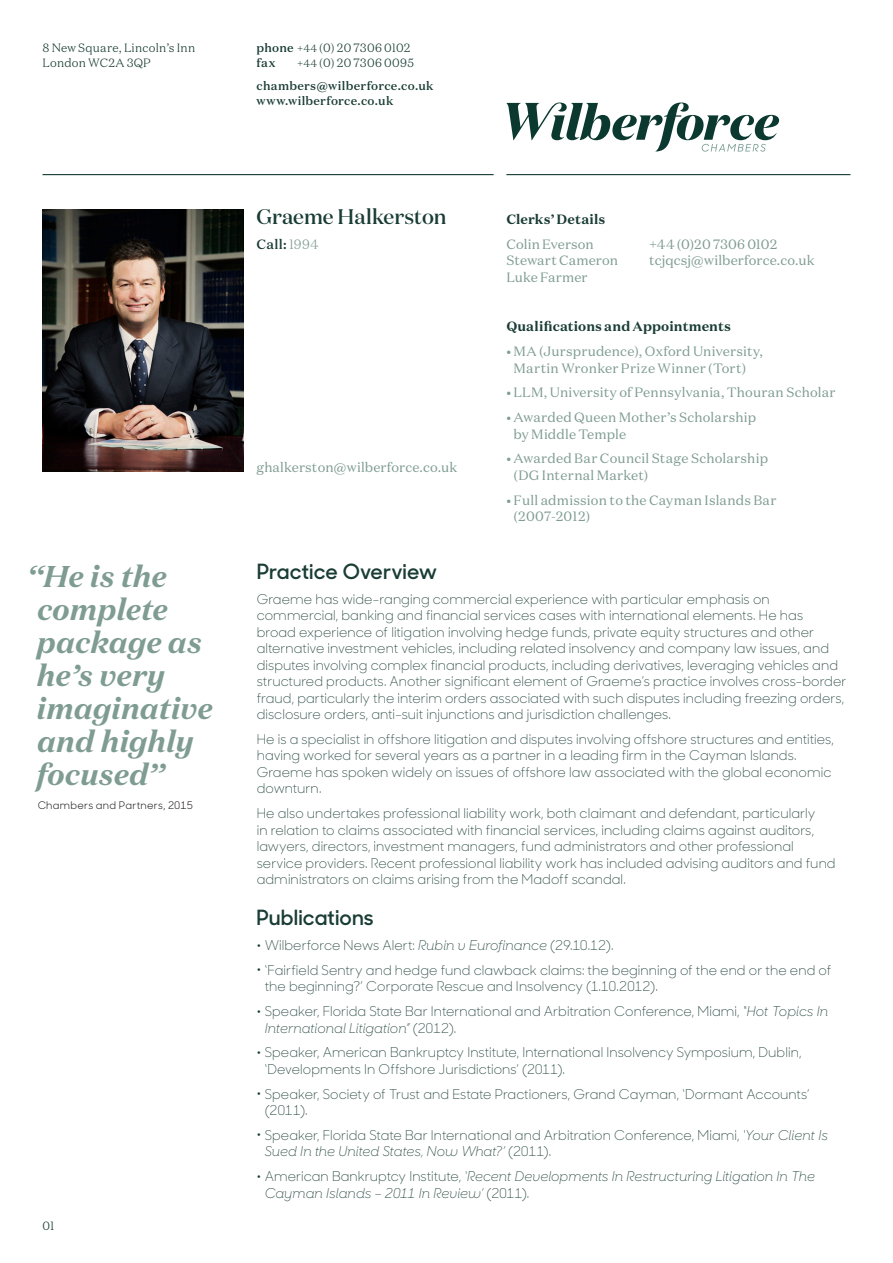
<style>
.page{position:relative;width:893px;height:1263px;background:#fff}
.page>*{position:absolute;margin:0;border:0;box-sizing:border-box;transform-origin:0 0}
.QUOTE{font:italic 700 30px/33px "Domaine Text";letter-spacing:-.01em;color:#7f9c92}
.t1{font:600 21px "Sharp Sans No 1";letter-spacing:.005em;color:#193c34}
.NAME{font:500 21px "Domaine Display";color:#193c34}
.BODY{font:300 13.5px/16.5px "Sharp Sans No 1";letter-spacing:.005em;color:#193c34}
.BODY_BULLETS_GREEN{font:300 13.5px/16.5px "Sharp Sans No 1";letter-spacing:.005em;color:#193c34}
.BODY_LIGHT_GREEN{font:13.5px/16.5px "Domaine Text";letter-spacing:.01em;color:#7f9c92}
.BODY_BULLETS_GREEN-2{font:italic 300 13.5px/16.5px "Sharp Sans No 1";color:#193c34}
.QUALS{font:700 13.5px "Domaine Text";letter-spacing:.005em;color:#193c34}
.CLERKS{font:700 13.5px "Domaine Text";letter-spacing:.005em;color:#193c34}
.t2{font:500 13.5px "Domaine Text";color:#193c34}
.t3{font:500 12px/23.5px "Domaine Text";letter-spacing:.025em;color:#193c34}
.t4{font:300 12px/15px "Domaine Text";letter-spacing:.015em;color:#193c34}
.QUOTE_BY{font:10.5px "Sharp Sans No 1";letter-spacing:.025em;color:#231f20}
.s1{font-weight:500}
.s2{font-size:10.5px}
.s3{font-weight:300;font-size:10.5px}
.s4{font-weight:300}
.s5{font-weight:300;color:#7f9c92}
.s6{font-weight:600}
.s7{font-style:italic}
.s8{font-weight:600;font-style:normal}
.s9{font-style:normal}
</style>
<div class="page">
<svg style="left:506px;top:103px;width:273px;height:49px"></svg>
<hr style="left:506px;top:174px;width:344px;height:1px;background:#193c34">
<hr style="left:43px;top:174px;width:451px;height:1px;background:#193c34">
<img style="left:43px;top:209px;width:201px;height:263px">
<p class="t4" style="left:43px;top:40px;width:154px">8 New Square, Lincoln’s Inn<br>London WC2A 3QP</p>
<p class="t4" style="left:257px;top:40px;width:155px"><span class="s1">phone</span> <span class="s2">+44</span> (0) 20 7306 0102 <span class="s1">fax</span></p>
<p class="t3" style="left:257px;top:51px;width:178px;text-indent:40px"><span class="s3">+44</span> <span class="s4">(0) 20 7306 0095 </span>chambers@wilberforce.co.uk</p>
<p class="t3" style="left:257px;top:89px;width:138px">www.wilberforce.co.uk</p>
<p class="NAME" style="left:256px;top:203px;width:192px">Graeme Halkerston</p>
<p class="t2" style="left:256px;top:235px;width:64px">Call: <span class="s5">1994</span></p>
<p class="BODY_LIGHT_GREEN" style="left:256px;top:458px;width:202px">ghalkerston@wilberforce.co.uk</p>
<p class="CLERKS" style="left:506px;top:210px;width:101px">Clerks’ Details</p>
<p class="BODY_LIGHT_GREEN" style="left:506px;top:236px;width:113px">Colin Everson<br>Stewart Cameron<br>Luke Farmer</p>
<p class="BODY_LIGHT_GREEN" style="left:649px;top:236px;width:167px">+44 (0)20 7306 0102 tcjqcsj@wilberforce.co.uk</p>
<p class="QUALS" style="left:506px;top:318px;width:226px">Qualifications and Appointments</p>
<p class="BODY_LIGHT_GREEN" style="left:514px;top:343px;width:251px;text-indent:-7px">• MA (Jursprudence), Oxford University,<br>Martin Wronker Prize Winner (Tort)</p>
<p class="BODY_LIGHT_GREEN" style="left:506px;top:384px;width:331px">• LLM, University of Pennsylvania, Thouran Scholar</p>
<p class="BODY_LIGHT_GREEN" style="left:514px;top:409px;width:244px;text-indent:-7px">• Awarded Queen Mother’s Scholarship by Middle Temple</p>
<p class="BODY_LIGHT_GREEN" style="left:514px;top:450px;width:256px;text-indent:-7px">• Awarded Bar Council Stage Scholarship (DG Internal Market)</p>
<p class="BODY_LIGHT_GREEN" style="left:514px;top:491px;width:265px;text-indent:-7px">• Full admission to the Cayman Islands Bar (2007-2012)</p>
<p class="QUOTE" style="left:37px;top:560px;width:178px;text-indent:-9px">“He is the complete package as he’s very imaginative and highly focused”</p>
<p class="QUOTE_BY" style="left:38px;top:798px;width:157px">Chambers and Partners, 2015</p>
<p class="t4" style="left:43px;top:1218px;width:13px">01</p>
<p class="t1" style="left:257px;top:556px;width:182px">Practice Overview</p>
<p class="BODY" style="left:257px;top:590px;width:591px">Graeme has wide-ranging commercial experience with particular emphasis on commercial, banking and financial services cases with international elements. He has<br>broad experience of litigation involving hedge funds, private equity structures and other alternative investment vehicles, including related insolvency and company law issues, and disputes involving complex financial products, including derivatives, leveraging vehicles and structured products. Another significant element of Graeme’s practice involves cross-border fraud, particularly the interim orders associated with such disputes including freezing orders, disclosure orders, anti-suit injunctions and jurisdiction challenges.</p>
<p class="BODY" style="left:257px;top:730px;width:579px">He is a specialist in offshore litigation and disputes involving offshore structures and entities, having worked for several years as a partner in a leading firm in the Cayman Islands.<br>Graeme has spoken widely on issues of offshore law associated with the global economic downturn.</p>
<p class="BODY" style="left:257px;top:804px;width:580px">He also undertakes professional liability work, both claimant and defendant, particularly<br>in relation to claims associated with financial services, including claims against auditors, lawyers, directors, investment managers, fund administrators and other professional service providers. Recent professional liability work has included advising auditors and fund administrators on claims arising from the Madoff scandal.</p>
<p class="t1" style="left:257px;top:902px;width:119px">Publications</p>
<p class="BODY_BULLETS_GREEN" style="left:257px;top:936px;width:358px"><span class="s6">•</span> Wilberforce News Alert: <span class="s7">Rubin v Eurofinance</span> (29.10.12).</p>
<p class="BODY_BULLETS_GREEN" style="left:265px;top:961px;width:568px;text-indent:-8px"><span class="s6">•</span> ‘Fairfield Sentry and hedge fund clawback claims: the beginning of the end or the end of the beginning?’ Corporate Rescue and Insolvency (1.10.2012).</p>
<p class="BODY_BULLETS_GREEN" style="left:265px;top:1002px;width:565px;text-indent:-8px"><span class="s6">•</span> Speaker, Florida State Bar International and Arbitration Conference, Miami, <span class="s7">“Hot Topics In<br>International Litigation”</span> (2012).</p>
<p class="BODY_BULLETS_GREEN" style="left:265px;top:1044px;width:538px;text-indent:-8px"><span class="s6">•</span> Speaker, American Bankruptcy Institute, International Insolvency Symposium, Dublin, ‘Developments In Offshore Jurisdictions’ (2011).</p>
<p class="BODY_BULLETS_GREEN" style="left:265px;top:1085px;width:546px;text-indent:-8px"><span class="s6">•</span> Speaker, Society of Trust and Estate Practioners, Grand Cayman, ‘Dormant Accounts’ (2011).</p>
<p class="BODY_BULLETS_GREEN" style="left:265px;top:1126px;width:565px;text-indent:-8px"><span class="s6">•</span> Speaker, Florida State Bar International and Arbitration Conference, Miami, <span class="s7">‘Your Client Is<br>Sued In the United States, Now What?’</span> (2011).</p>
<p class="BODY_BULLETS_GREEN-2" style="left:265px;top:1169px;width:552px;text-indent:-8px"><span class="s8">•</span> <span class="s9">American Bankruptcy Institute,</span> ‘Recent Developments In Restructuring Litigation In The<br>Cayman Islands – 2011 In Review’ <span class="s9">(2011).</span></p>
</div>
